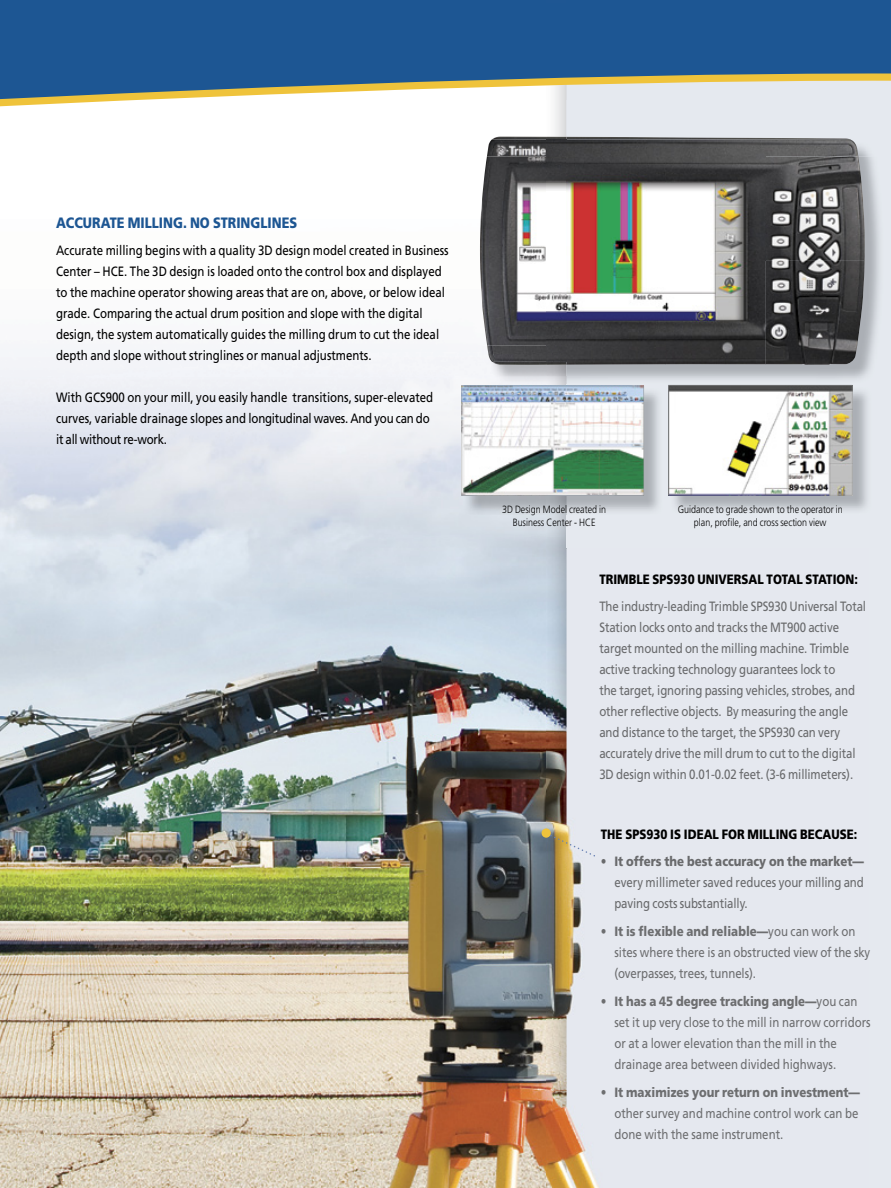
<style>
.page{position:relative;width:891px;height:1188px;background:#fff}
.page>*{position:absolute;margin:0;border:0;box-sizing:border-box;transform-origin:0 0}
.t1{font:900 15px "Frutiger CE";color:#1d5693;scale:.85 1}
.t2{font:13.5px/21px "Frutiger LT Std";color:#000;scale:.85 1}
.t3{font:13.5px/21px "Frutiger CE";letter-spacing:-.01em;color:#696a6c;scale:.85 1}
.t4{font:13.5px/21px "Frutiger CE";color:#6d6e70;scale:.85 1}
.t5{font:900 13.5px "Frutiger LT Std";color:#6d6e70;scale:.85 1}
.t6{font:900 13.5px "Frutiger CE";color:#000;scale:.85 1}
.t7{font:900 13.5px "Frutiger LT Std";color:#696a6c;scale:.85 1}
.t8{font:300 10.5px/13.5px "Frutiger LT Std";color:#000;text-align:center;scale:.85 1}
.s1{font-family:"Frutiger CE";font-weight:400}
</style>
<div class="page">
<img style="left:0;top:604px;width:321px;height:584px">
<img style="left:547px;top:365px;width:20px;height:184px">
<div style="left:567px;top:0;width:324px;height:1188px;background:#e5e9ef"></div>
<div style="left:0;top:0;width:547px;height:71px;background:#1d5693"></div>
<img style="left:547px;top:0;width:20px;height:71px">
<div style="left:567px;top:0;width:324px;height:71px;background:#1d5693"></div>
<svg style="left:0;top:71px;width:891px;height:66px"></svg>
<img style="left:482px;top:349px;width:5px;height:13px">
<img style="left:858px;top:146px;width:12px;height:11px">
<img style="left:492px;top:137px;width:357px;height:2px">
<img style="left:480px;top:201px;width:2px;height:102px">
<img style="left:492px;top:362px;width:75px;height:3px">
<img style="left:487px;top:346px;width:80px;height:16px">
<img style="left:482px;top:157px;width:85px;height:189px">
<img style="left:567px;top:157px;width:298px;height:208px">
<img style="left:487px;top:139px;width:371px;height:18px">
<img style="left:321px;top:549px;width:278px;height:639px">
<svg style="left:546px;top:833px;width:49px;height:23px"></svg>
<div style="left:542px;top:828px;width:9px;height:10px;background:#efc33b;border-radius:50%"></div>
<img style="left:670px;top:387px;width:197px;height:123px">
<svg style="left:668px;top:385px;width:184px;height:110px;background:#d6d7d1"></svg>
<svg style="left:462px;top:386px;width:182px;height:110px"></svg>
<p class="t1" style="left:56px;top:213px;width:285px">ACCURATE MILLING. NO STRINGLINES</p>
<p class="t2" style="left:56px;top:240px;width:464px">Accurate milling begins with a quality 3D design model created in Business Center – HCE. The 3D design is loaded onto the control box and displayed to the machine operator showing areas that are on, above, or below ideal grade. Comparing the actual drum position and slope with the digital design, the system automatically guides the milling drum to cut the ideal depth and slope without stringlines or manual adjustments.</p>
<p class="t2" style="left:56px;top:387px;width:445px">With GCS900 on your mill, you easily handle transitions, super-elevated curves, variable drainage slopes and longitudinal waves. And you can do it all without re-work.</p>
<p class="t8" style="left:502px;top:503px;width:124px">3D Design Model created in<br>Business Center - HCE</p>
<p class="t8" style="left:678px;top:503px;width:196px">Guidance to grade shown to the operator in plan, profile, and cross section view</p>
<p class="t6" style="left:599px;top:571px;width:306px">TRIMBLE SPS930 UNIVERSAL TOTAL STATION:</p>
<p class="t3" style="left:599px;top:596px;width:315px">The industry-leading Trimble SPS930 Universal Total Station locks onto and tracks the MT900 active target mounted on the milling machine. Trimble active tracking technology guarantees lock to<br>the target, ignoring passing vehicles, strobes, and other reflective objects. By measuring the angle and distance to the target, the SPS930 can very accurately drive the mill drum to cut to the digital 3D design within 0.01-0.02 feet. (3-6 millimeters).</p>
<p class="t6" style="left:601px;top:826px;width:303px">THE SPS930 IS IDEAL FOR MILLING BECAUSE:</p>
<p class="t7" style="left:601px;top:853px;width:311px">• It offers the best accuracy on the market—</p>
<p class="t3" style="left:614px;top:872px;width:295px">every millimeter saved reduces your milling and paving costs substantially.</p>
<p class="t5" style="left:601px;top:923px;width:301px">• It is flexible and reliable—<span class="s1">you can work on</span></p>
<p class="t4" style="left:614px;top:942px;width:303px">sites where there is an obstructed view of the sky (overpasses, trees, tunnels).</p>
<p class="t5" style="left:601px;top:993px;width:303px">• It has a 45 degree tracking angle—<span class="s1">you can</span></p>
<p class="t4" style="left:614px;top:1012px;width:303px">set it up very close to the mill in narrow corridors or at a lower elevation than the mill in the drainage area between divided highways.</p>
<p class="t5" style="left:601px;top:1084px;width:306px">• It maximizes your return on investment—</p>
<p class="t4" style="left:614px;top:1102px;width:289px">other survey and machine control work can be done with the same instrument.</p>
</div>
